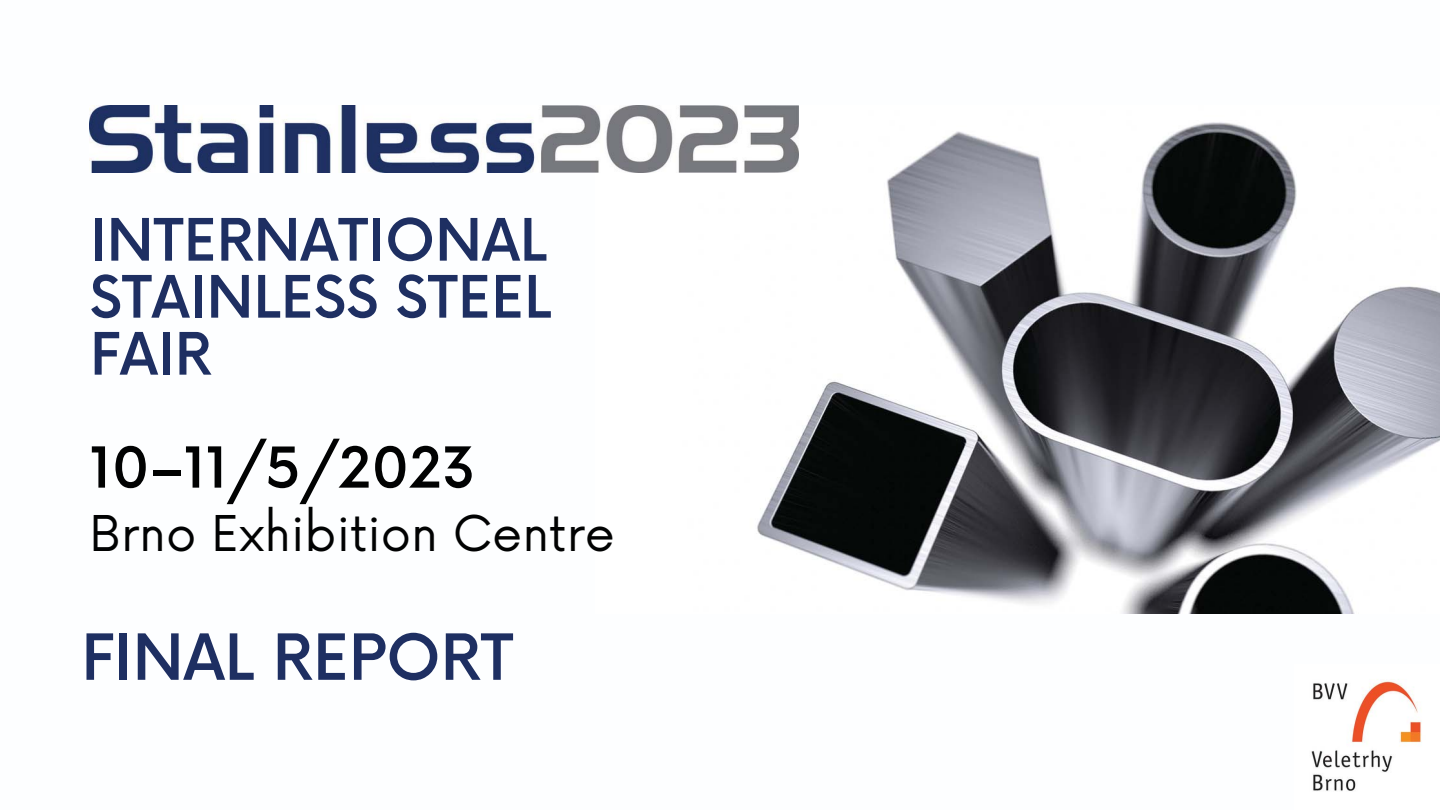
<style>
.page{position:relative;width:1440px;height:810px;background:#fff}
.page>*{position:absolute;margin:0;border:0;box-sizing:border-box;transform-origin:0 0}
.t1{font:500 61.9px "Now";color:#1e2f62}
.t2{font:500 57px/57px "Now";color:#1e2f62;text-align:justify}
.t3{font:500 55px "Now";color:#010202}
.t4{font:48px "Now";color:#010202}
</style>
<div class="page">
<img style="left:1311px;top:679px;width:111px;height:112px">
<img style="left:595px;top:106px;width:845px;height:507px">
<img style="left:90px;top:106px;width:708px;height:66px">
<p class="t2" style="left:90px;top:215px;width:463px">INTERNATIONAL STAINLESS STEEL FAIR</p>
<p class="t3" style="left:90px;top:438px;width:388px">10–11/5/2023</p>
<p class="t4" style="left:90px;top:506px;width:527px">Brno Exhibition Centre</p>
<p class="t1" style="left:81px;top:624px;width:434px">FINAL REPORT</p>
</div>
